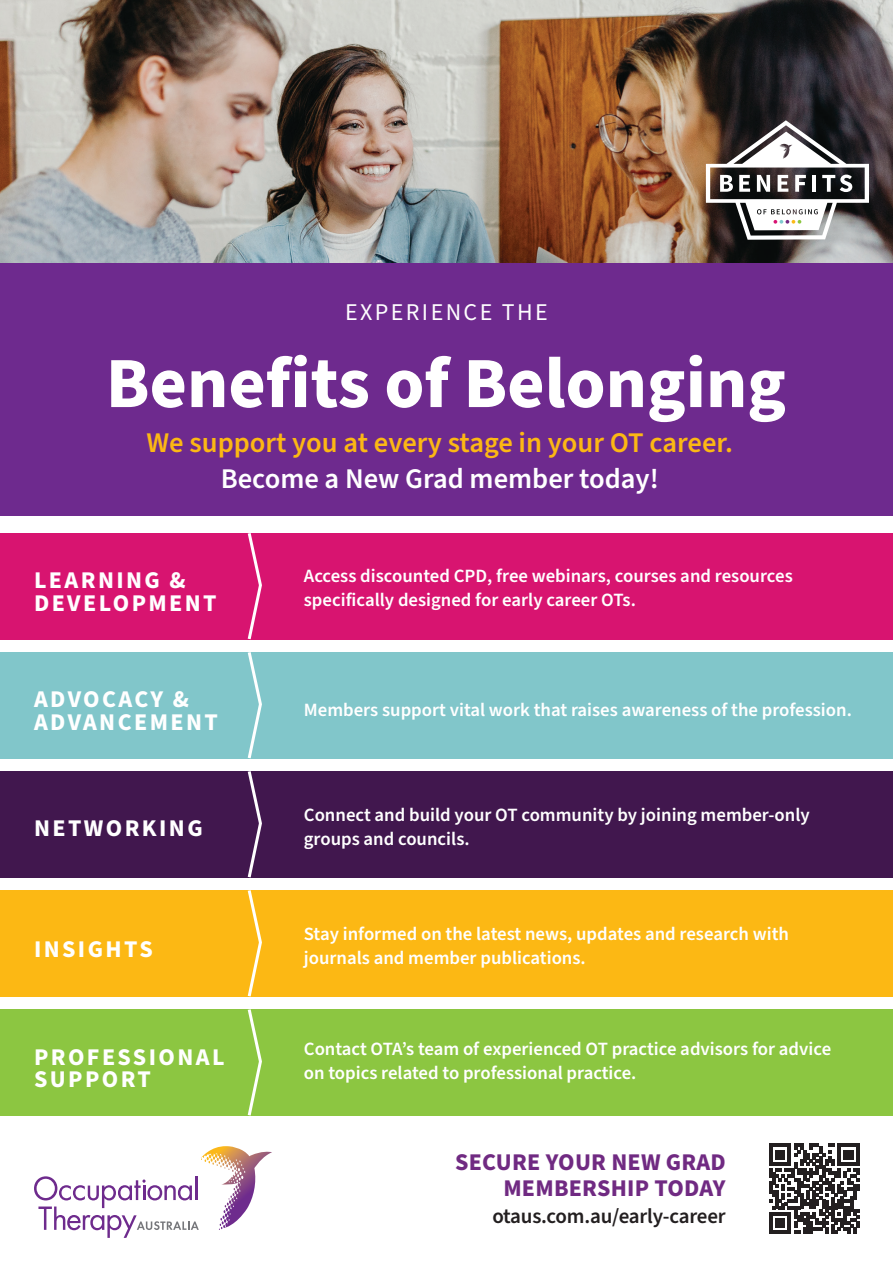
<style>
.page{position:relative;width:893px;height:1263px;background:#fff}
.page>*{position:absolute;margin:0;border:0;box-sizing:border-box;transform-origin:0 0}
.t1{font:700 72px "Source Sans Pro";color:#fff}
.t2{font:600 28.5px "Source Sans Pro";color:#fcb814}
.t3{font:600 28.5px "Source Sans Pro";color:#fff}
.t4{font:700 24px/22.5px "Source Sans Pro";letter-spacing:.1em;color:#fff}
.t5{font:700 24px/25.5px "Source Sans Pro";letter-spacing:.01em;color:#702a82;text-align:right}
.t6{font:24px "Source Sans Pro";letter-spacing:.1em;color:#fff}
.t7{font:600 21px "Source Sans Pro";letter-spacing:-.01em;color:#231f20}
.t8{font:600 18.75px/24px "Source Sans Pro";color:#fff}
</style>
<div class="page">
<img style="left:0;top:0;width:893px;height:264px">
<div style="left:0;top:533px;width:893px;height:106px;background:#d81470"></div>
<div style="left:0;top:652px;width:893px;height:106px;background:#81c6ca"></div>
<div style="left:0;top:771px;width:893px;height:106px;background:#41174e"></div>
<div style="left:0;top:890px;width:893px;height:106px;background:#fcb814"></div>
<div style="left:0;top:1009px;width:893px;height:106px;background:#8cc641"></div>
<svg style="left:706px;top:120px;width:163px;height:120px"></svg>
<svg style="left:246px;top:533px;width:17px;height:107px"></svg>
<svg style="left:246px;top:652px;width:17px;height:107px"></svg>
<svg style="left:246px;top:771px;width:17px;height:107px"></svg>
<svg style="left:246px;top:890px;width:17px;height:107px"></svg>
<svg style="left:246px;top:1009px;width:17px;height:107px"></svg>
<svg style="left:34px;top:1151px;width:206px;height:87px"></svg>
<div style="left:0;top:264px;width:893px;height:252px;background:#6e2a8e"></div>
<svg style="left:769px;top:1144px;width:90px;height:90px"></svg>
<p class="t6" style="left:345px;top:296px;width:204px">EXPERIENCE THE</p>
<h1 class="t1" style="left:106px;top:334px;width:682px">Benefits of Belonging</h1>
<h2 class="t2" style="left:146px;top:423px;width:588px">We support you at every stage in your OT career.</h2>
<h2 class="t3" style="left:221px;top:460px;width:440px">Become a New Grad member today!</h2>
<p class="t4" style="left:34px;top:570px;width:184px">LEARNING &amp;<br>DEVELOPMENT</p>
<p class="t4" style="left:34px;top:689px;width:185px">ADVOCACY &amp;<br>ADVANCEMENT</p>
<p class="t4" style="left:34px;top:817px;width:170px">NETWORKING</p>
<p class="t4" style="left:34px;top:938px;width:120px">INSIGHTS</p>
<p class="t4" style="left:34px;top:1046px;width:192px">PROFESSIONAL<br>SUPPORT</p>
<p class="t8" style="left:304px;top:564px;width:490px">Access discounted CPD, free webinars, courses and resources specifically designed for early career OTs.</p>
<p class="t8" style="left:304px;top:698px;width:550px">Members support vital work that raises awareness of the profession.</p>
<p class="t8" style="left:304px;top:803px;width:507px">Connect and build your OT community by joining member-only groups and councils.</p>
<p class="t8" style="left:304px;top:923px;width:487px">Stay informed on the latest news, updates and research with journals and member publications.</p>
<p class="t8" style="left:304px;top:1037px;width:529px">Contact OTA’s team of experienced OT practice advisors for advice on topics related to professional practice.</p>
<p class="t5" style="left:455px;top:1150px;width:272px">SECURE YOUR NEW GRAD<br>MEMBERSHIP TODAY</p>
<p class="t7" style="left:492px;top:1202px;width:235px">otaus.com.au/early-career</p>
</div>
